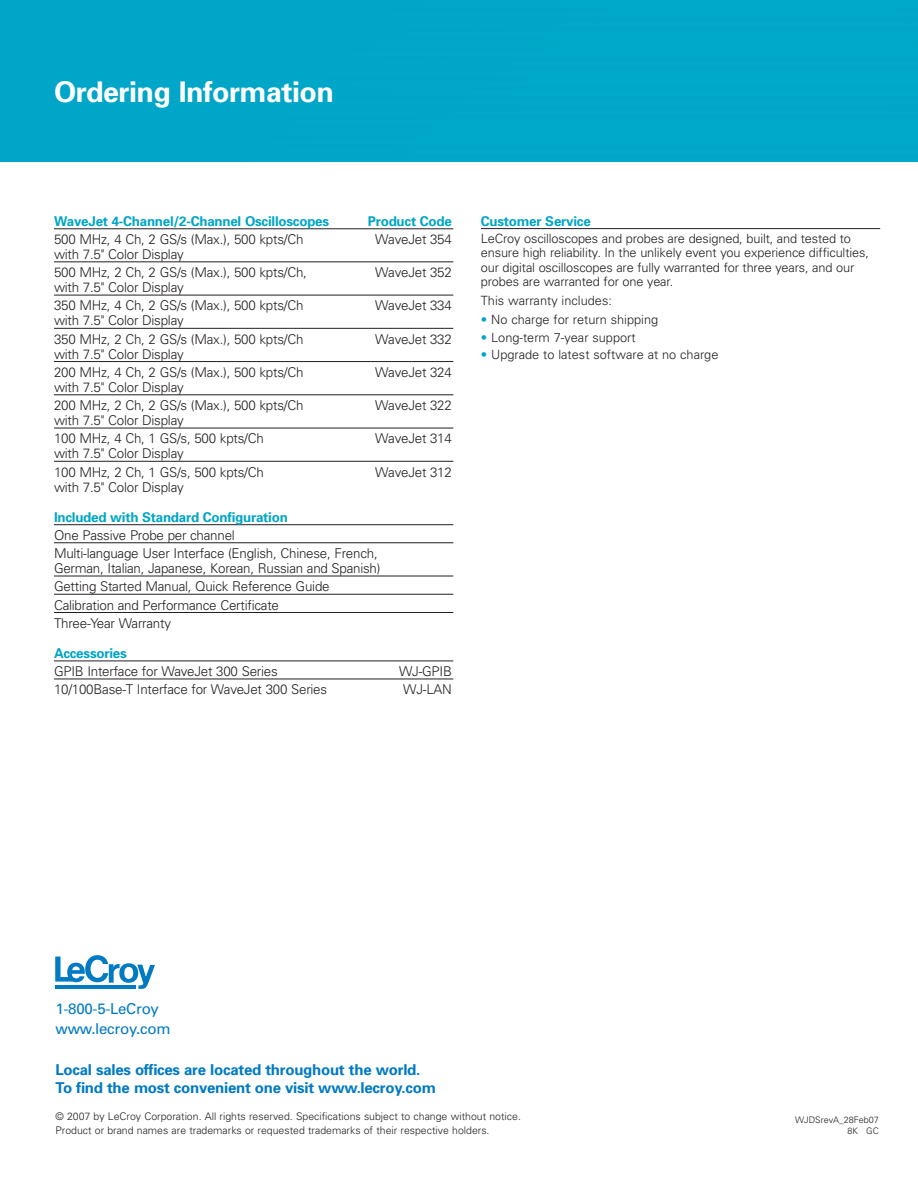
<style>
.page{position:relative;width:918px;height:1188px;background:#fff}
.page>*{position:absolute;margin:0;border:0;box-sizing:border-box;transform-origin:0 0}
.t1{font:700 28.5px "Univers";letter-spacing:-.015em;color:#fff}
.t2{font:700 15px/18px "Univers";letter-spacing:-.015em;color:#007ac2}
.t3{font:15px/19.5px "Univers";letter-spacing:-.015em;color:#007ac2}
.t4{font:300 13.5px/18.3px "Univers";letter-spacing:-.015em;color:#231f20}
.t5{font:700 13.5px "Univers";letter-spacing:-.015em;color:#00a5c6}
.t6{font:300 12.75px/14.2px "Univers";letter-spacing:-.01em;color:#231f20}
.t7{font:300 10.5px/13.5px "Univers";color:#231f20}
.t8{font:300 9px/10.5px "Univers";color:#231f20;text-align:right}
.s1{color:#00a5c6}
</style>
<div class="page">
<div style="left:0;top:0;width:918px;height:162px;background:#00a6c7"></div>
<hr style="left:54px;top:228px;width:399px;height:1px;background:#231f20">
<hr style="left:54px;top:262px;width:399px;height:1px;background:#231f20">
<hr style="left:54px;top:295px;width:399px;height:1px;background:#231f20">
<hr style="left:54px;top:328px;width:399px;height:1px;background:#231f20">
<hr style="left:54px;top:361px;width:399px;height:1px;background:#231f20">
<hr style="left:54px;top:395px;width:399px;height:1px;background:#231f20">
<hr style="left:54px;top:428px;width:399px;height:1px;background:#231f20">
<hr style="left:54px;top:461px;width:399px;height:1px;background:#231f20">
<hr style="left:54px;top:524px;width:399px;height:1px;background:#231f20">
<hr style="left:54px;top:543px;width:399px;height:1px;background:#231f20">
<hr style="left:54px;top:576px;width:399px;height:1px;background:#231f20">
<hr style="left:54px;top:594px;width:399px;height:1px;background:#231f20">
<hr style="left:54px;top:612px;width:399px;height:1px;background:#231f20">
<hr style="left:54px;top:661px;width:399px;height:1px;background:#231f20">
<hr style="left:54px;top:679px;width:399px;height:1px;background:#231f20">
<hr style="left:481px;top:228px;width:399px;height:1px;background:#231f20">
<svg style="left:55px;top:955px;width:100px;height:34px"></svg>
<hr style="left:55px;top:985px;width:81px;height:4px;background:#007ac2">
<h1 class="t1" style="left:54px;top:81px;width:281px">Ordering Information</h1>
<p class="t5" style="left:54px;top:216px;width:277px">WaveJet 4-Channel/2-Channel Oscilloscopes</p>
<p class="t5" style="left:368px;top:216px;width:86px">Product Code</p>
<p class="t4" style="left:54px;top:231px;width:251px">500 MHz, 4 Ch, 2 GS/s (Max.), 500 kpts/Ch</p>
<p class="t4" style="left:375px;top:231px;width:78px">WaveJet 354</p>
<p class="t4" style="left:54px;top:246px;width:254px">with 7.5" Color Display<br>500 MHz, 2 Ch, 2 GS/s (Max.), 500 kpts/Ch,</p>
<p class="t4" style="left:375px;top:264px;width:78px">WaveJet 352</p>
<p class="t4" style="left:54px;top:279px;width:251px">with 7.5" Color Display<br>350 MHz, 4 Ch, 2 GS/s (Max.), 500 kpts/Ch</p>
<p class="t4" style="left:54px;top:313px;width:251px">with 7.5" Color Display<br>350 MHz, 2 Ch, 2 GS/s (Max.), 500 kpts/Ch</p>
<p class="t4" style="left:54px;top:346px;width:251px">with 7.5" Color Display<br>200 MHz, 4 Ch, 2 GS/s (Max.), 500 kpts/Ch</p>
<p class="t4" style="left:54px;top:379px;width:251px">with 7.5" Color Display<br>200 MHz, 2 Ch, 2 GS/s (Max.), 500 kpts/Ch</p>
<p class="t4" style="left:54px;top:412px;width:211px">with 7.5" Color Display<br>100 MHz, 4 Ch, 1 GS/s, 500 kpts/Ch</p>
<p class="t4" style="left:54px;top:446px;width:211px">with 7.5" Color Display<br>100 MHz, 2 Ch, 1 GS/s, 500 kpts/Ch</p>
<p class="t4" style="left:375px;top:298px;width:78px">WaveJet 334</p>
<p class="t4" style="left:375px;top:331px;width:78px">WaveJet 332</p>
<p class="t4" style="left:375px;top:364px;width:78px">WaveJet 324</p>
<p class="t4" style="left:375px;top:397px;width:78px">WaveJet 322</p>
<p class="t4" style="left:375px;top:431px;width:78px">WaveJet 314</p>
<p class="t4" style="left:375px;top:464px;width:78px">WaveJet 312</p>
<p class="t4" style="left:54px;top:479px;width:131px">with 7.5" Color Display</p>
<p class="t5" style="left:54px;top:512px;width:235px">Included with Standard Configuration</p>
<p class="t4" style="left:54px;top:527px;width:325px">One Passive Probe per channel<br>Multi-language User Interface (English, Chinese, French,</p>
<p class="t4" style="left:54px;top:560px;width:328px">German, Italian, Japanese, Korean, Russian and Spanish)<br>Getting Started Manual, Quick Reference Guide Calibration and Performance Certificate<br>Three-Year Warranty</p>
<p class="t5" style="left:54px;top:648px;width:74px">Accessories</p>
<p class="t4" style="left:54px;top:663px;width:225px">GPIB Interface for WaveJet 300 Series</p>
<p class="t4" style="left:399px;top:663px;width:54px">WJ-GPIB</p>
<p class="t4" style="left:54px;top:682px;width:275px">10/100Base-T Interface for WaveJet 300 Series</p>
<p class="t4" style="left:403px;top:682px;width:50px">WJ-LAN</p>
<p class="t5" style="left:481px;top:216px;width:111px">Customer Service</p>
<p class="t6" style="left:481px;top:233px;width:389px">LeCroy oscilloscopes and probes are designed, built, and tested to ensure high reliability. In the unlikely event you experience difficulties, our digital oscilloscopes are fully warranted for three years, and our probes are warranted for one year.</p>
<p class="t6" style="left:481px;top:294px;width:133px">This warranty includes:</p>
<p class="t6" style="left:481px;top:314px;width:179px"><span class="s1">•</span> No charge for return shipping</p>
<p class="t6" style="left:481px;top:331px;width:156px"><span class="s1">•</span> Long-term 7-year support</p>
<p class="t6" style="left:481px;top:349px;width:239px"><span class="s1">•</span> Upgrade to latest software at no charge</p>
<p class="t3" style="left:56px;top:1001px;width:117px">1-800-5-LeCroy www.lecroy.com</p>
<p class="t2" style="left:56px;top:1062px;width:382px">Local sales offices are located throughout the world.<br>To find the most convenient one visit www.lecroy.com</p>
<p class="t7" style="left:56px;top:1111px;width:467px">© 2007 by LeCroy Corporation. All rights reserved. Specifications subject to change without notice.<br>Product or brand names are trademarks or requested trademarks of their respective holders.</p>
<p class="t8" style="left:795px;top:1116px;width:85px">WJDSrevA_28Feb07<br>8K GC</p>
</div>
